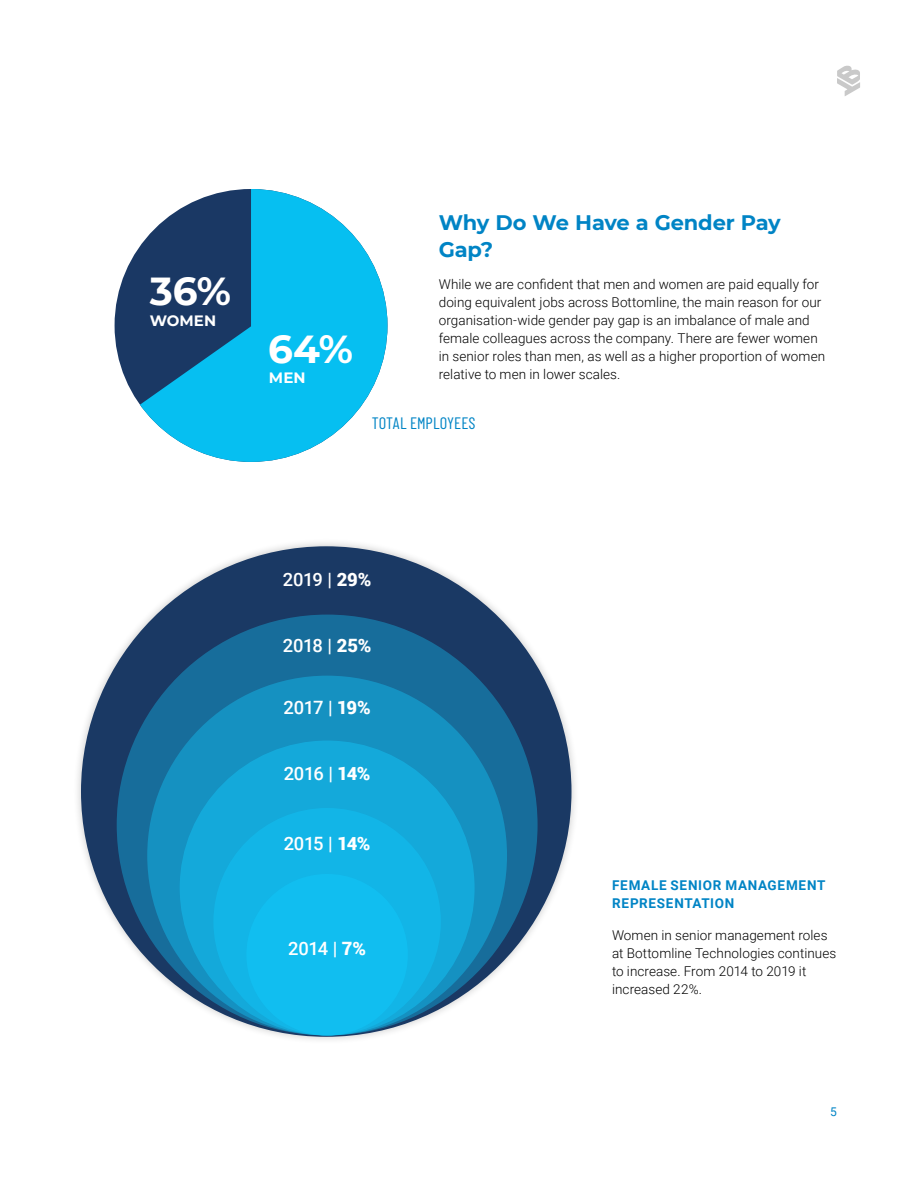
<style>
.page{position:relative;width:918px;height:1188px;background:#fff}
.page>*{position:absolute;margin:0;border:0;box-sizing:border-box;transform-origin:0 0}
.Headline4_Helvetice{font:700 39px "Montserrat";color:#fff}
.H1__Montserrat_Bold{font:700 21px/27px "Montserrat";letter-spacing:-.01em;color:#0084c5}
.t1{font:500 18.3px "Roboto";letter-spacing:-.02em;color:#fff}
.H2__Barlow_Condensed{font:16.5px "Barlow Condensed";letter-spacing:.005em;color:#0084c5}
.Headline4_Helvetice-2{font:700 15px "Montserrat";letter-spacing:.005em;color:#fff}
.BODY__Roboto_Light_9{font:300 13.5px/18px "Roboto";letter-spacing:.005em;color:#000}
.H3__Roboto_Bold_Caps{font:700 13.5px/18px "Roboto";letter-spacing:.055em;color:#0084c5}
.t2{font:12px "Roboto";color:#0084c5}
.s1{font-weight:900}
</style>
<div class="page">
<svg style="left:837px;top:65px;width:23px;height:31px"></svg>
<div style="left:115px;top:189px;width:272px;height:273px;background:#1a3864;border-radius:50%"></div>
<svg style="left:140px;top:189px;width:247px;height:273px;fill:#06bff1"></svg>
<div style="left:73px;top:538px;width:506px;height:507px;background:#000;opacity:.2"></div>
<div style="left:81px;top:546px;width:491px;height:491px;background:#1a3964;border-radius:50%"></div>
<div style="left:117px;top:615px;width:421px;height:420px;background:#176d9b;border-radius:50%"></div>
<div style="left:147px;top:676px;width:360px;height:359px;background:#1591c1;border-radius:50%"></div>
<div style="left:180px;top:741px;width:295px;height:294px;background:#14a9da;border-radius:50%"></div>
<div style="left:213px;top:808px;width:228px;height:227px;background:#12b5e7;border-radius:50%"></div>
<div style="left:246px;top:874px;width:162px;height:161px;background:#11bef0;border-radius:50%"></div>
<p class="Headline4_Helvetice" style="left:150px;top:263px;width:83px">36%</p>
<p class="Headline4_Helvetice-2" style="left:150px;top:310px;width:68px">WOMEN</p>
<p class="Headline4_Helvetice" style="left:268px;top:321px;width:86px">64%</p>
<p class="Headline4_Helvetice-2" style="left:269px;top:367px;width:38px">MEN</p>
<p class="H1__Montserrat_Bold" style="left:439px;top:208px;width:344px">Why Do We Have a Gender Pay<br>Gap?</p>
<p class="BODY__Roboto_Light_9" style="left:439px;top:275px;width:388px">While we are confident that men and women are paid equally for doing equivalent jobs across Bottomline, the main reason for our organisation-wide gender pay gap is an imbalance of male and female colleagues across the company. There are fewer women in senior roles than men, as well as a higher proportion of women relative to men in lower scales.</p>
<p class="H2__Barlow_Condensed" style="left:372px;top:413px;width:105px">TOTAL EMPLOYEES</p>
<p class="t1" style="left:283px;top:566px;width:90px">2019 | <span class="s1">29%</span></p>
<p class="t1" style="left:283px;top:633px;width:90px">2018 | <span class="s1">25%</span></p>
<p class="t1" style="left:284px;top:694px;width:89px">2017 | <span class="s1">19%</span></p>
<p class="t1" style="left:284px;top:761px;width:88px">2016 | <span class="s1">14%</span></p>
<p class="t1" style="left:284px;top:831px;width:88px">2015 | <span class="s1">14%</span></p>
<p class="t1" style="left:288px;top:935px;width:80px">2014 | <span class="s1">7%</span></p>
<p class="H3__Roboto_Bold_Caps" style="left:612px;top:876px;width:215px">FEMALE SENIOR MANAGEMENT<br>REPRESENTATION</p>
<p class="BODY__Roboto_Light_9" style="left:612px;top:926px;width:226px">Women in senior management roles at Bottomline Technologies continues to increase. From 2014 to 2019 it increased 22%.</p>
<p class="t2" style="left:830px;top:1103px;width:8px">5</p>
</div>
